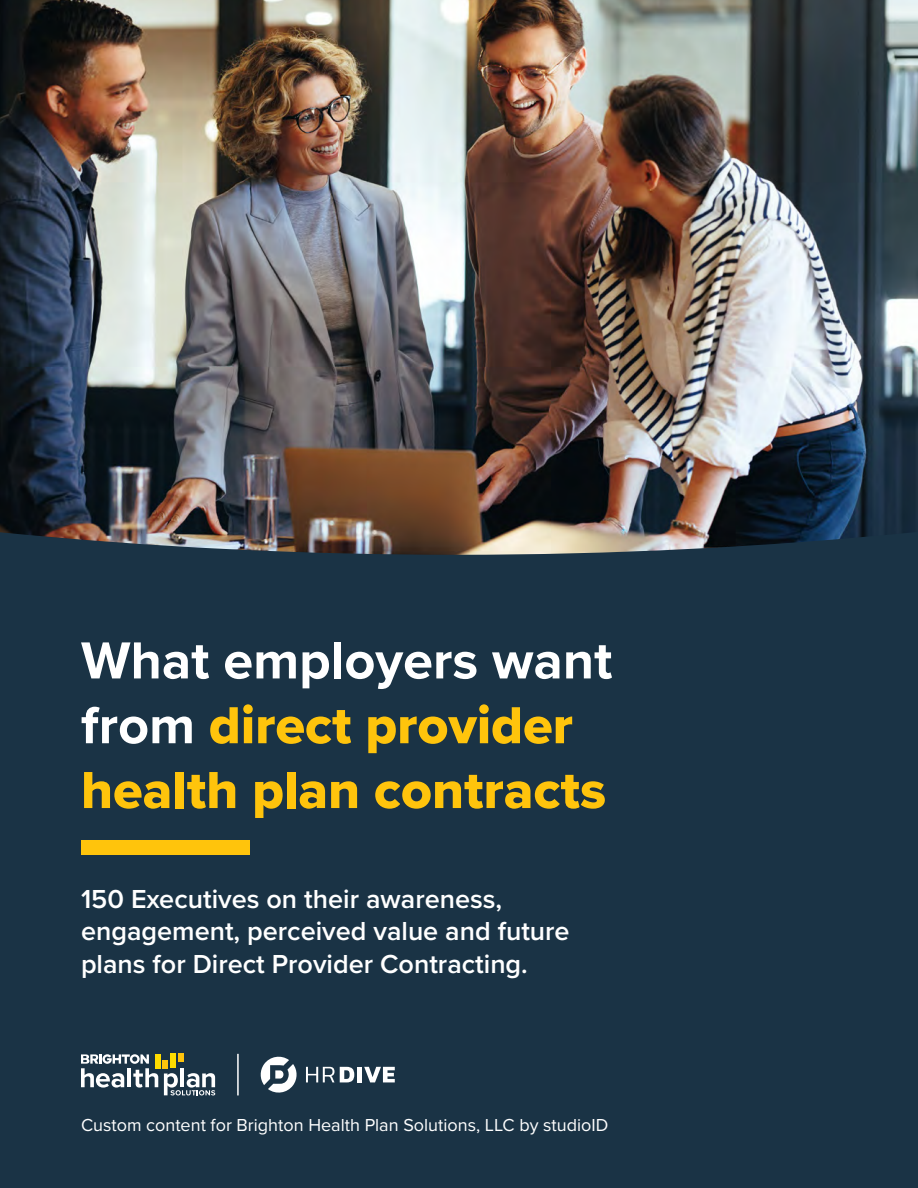
<style>
.page{position:relative;width:918px;height:1188px;background:#fff}
.page>*{position:absolute;margin:0;border:0;box-sizing:border-box;transform-origin:0 0}
.t1{font:54px/64.8px "Proxima Nova Extrabld";color:#ffc40c}
.t2{font:600 27px/32.4px "Proxima Nova";color:#fff}
.t3{font:18px "Proxima Nova";color:#fff}
.s1{font-family:"Proxima Nova";font-weight:700;color:#fff}
</style>
<div class="page">
<div style="left:0;top:123px;width:918px;height:1065px;background:#1a3345"></div>
<img style="left:0;top:0;width:918px;height:555px">
<svg style="left:81px;top:1054px;width:77px;height:34px"></svg>
<hr style="left:180px;top:1068px;width:4px;height:19px;background:#fff">
<hr style="left:128px;top:1068px;width:3px;height:19px;background:#fff">
<svg style="left:164px;top:1073px;width:51px;height:22px"></svg>
<div style="left:155px;top:1054px;width:6px;height:14px;background:#fd0"></div>
<div style="left:163px;top:1060px;width:5px;height:8px;background:#ffc40c"></div>
<div style="left:170px;top:1054px;width:6px;height:14px;background:#fd0"></div>
<div style="left:178px;top:1054px;width:6px;height:8px;background:#ffc40c"></div>
<svg style="left:306px;top:1067px;width:48px;height:15px"></svg>
<div style="left:357px;top:1067px;width:5px;height:15px;background:#fff"></div>
<svg style="left:364px;top:1067px;width:31px;height:15px"></svg>
<svg style="left:261px;top:1057px;width:36px;height:36px"></svg>
<hr style="left:237px;top:1054px;width:2px;height:41px;background:#fff">
<div style="left:81px;top:840px;width:169px;height:14px;background:#ffc40c"></div>
<p class="t1" style="left:81px;top:627px;width:533px"><span class="s1">What employers want from</span> direct provider health plan contracts</p>
<p class="t2" style="left:81px;top:884px;width:490px">150 Executives on their awareness, engagement, perceived value and future plans for Direct Provider Contracting.</p>
<p class="t3" style="left:81px;top:1114px;width:529px">Custom content for Brighton Health Plan Solutions, LLC by studioID</p>
</div>
